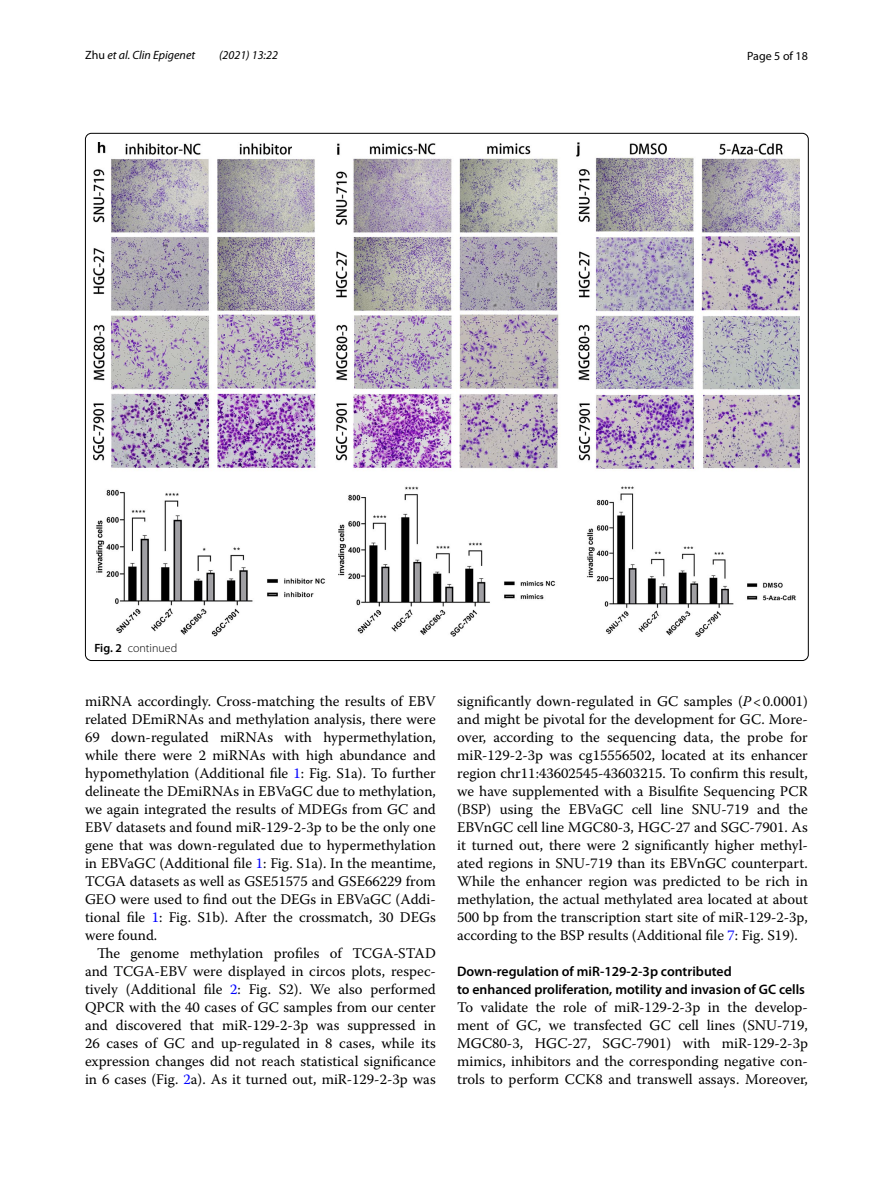
<style>
.page{position:relative;width:893px;height:1187px;background:#fff}
.page>*{position:absolute;margin:0;border:0;box-sizing:border-box;transform-origin:0 0}
.t1{font:14.7px/18px "Warnock Pro";color:#000;text-align:justify}
.t2{font:600 13.8px/18px "Myriad Pro";color:#000}
.t3{font:italic 12px "Myriad Pro";color:#000}
.t4{font:300 12px "Myriad Pro";color:#000}
.t5{font:12px "Myriad Pro";color:#000}
.s1{font-style:normal}
.s2{font-weight:600}
.s3{color:#00f}
.s4{font-style:italic}
</style>
<div class="page">
<img style="left:94px;top:142px;width:706px;height:494px">
<p class="t3" style="left:85px;top:48px;width:112px"><span class="s1">Zhu</span> et al. Clin Epigenet</p>
<p class="t3" style="left:219px;top:48px;width:60px">(2021) 13:22</p>
<p class="t5" style="left:747px;top:48px;width:62px">Page 5 of 18</p>
<p class="t4" style="left:94px;top:641px;width:84px"><span class="s2">Fig. 2</span> continued</p>
<p class="t1" style="left:85px;top:691px;width:352px">miRNA accordingly. Cross-matching the results of EBV related DEmiRNAs and methylation analysis, there were 69 down-regulated miRNAs with hypermethylation, while there were 2 miRNAs with high abundance and hypomethylation (Additional file <span class="s3">1</span>: Fig. S1a). To further delineate the DEmiRNAs in EBVaGC due to methylation, we again integrated the results of MDEGs from GC and EBV datasets and found miR-129-2-3p to be the only one gene that was down-regulated due to hypermethylation in EBVaGC (Additional file <span class="s3">1</span>: Fig. S1a). In the meantime, TCGA datasets as well as GSE51575 and GSE66229 from GEO were used to find out the DEGs in EBVaGC (Addi&shy;tional file <span class="s3">1</span>: Fig. S1b). After the crossmatch, 30 DEGs were found.</p>
<p class="t1" style="left:85px;top:943px;width:352px;text-indent:12px">The genome methylation profiles of TCGA-STAD and TCGA-EBV were displayed in circos plots, respec&shy;tively (Additional file <span class="s3">2</span>: Fig. S2). We also performed QPCR with the 40 cases of GC samples from our center and discovered that miR-129-2-3p was suppressed in 26 cases of GC and up-regulated in 8 cases, while its expression changes did not reach statistical significance in 6 cases (Fig. <span class="s3">2</span>a). As it turned out, miR-129-2-3p was</p>
<p class="t1" style="left:457px;top:691px;width:352px">significantly down-regulated in GC samples (<span class="s4">P</span>&lt;0.0001) and might be pivotal for the development for GC. More&shy;over, according to the sequencing data, the probe for miR-129-2-3p was cg15556502, located at its enhancer region chr11:43602545-43603215. To confirm this result, we have supplemented with a Bisulfite Sequencing PCR (BSP) using the EBVaGC cell line SNU-719 and the EBVnGC cell line MGC80-3, HGC-27 and SGC-7901. As it turned out, there were 2 significantly higher methyl&shy;ated regions in SNU-719 than its EBVnGC counterpart.<br>While the enhancer region was predicted to be rich in methylation, the actual methylated area located at about 500 bp from the transcription start site of miR-129-2-3p, according to the BSP results (Additional file <span class="s3">7</span>: Fig. S19).</p>
<p class="t2" style="left:457px;top:961px;width:349px">Down‑regulation of miR‑129‑2‑3p contributed<br>to enhanced proliferation, motility and invasion of GC cells</p>
<p class="t1" style="left:457px;top:997px;width:352px">To validate the role of miR-129-2-3p in the develop&shy;ment of GC, we transfected GC cell lines (SNU-719, MGC80-3, HGC-27, SGC-7901) with miR-129-2-3p mimics, inhibitors and the corresponding negative con&shy;trols to perform CCK8 and transwell assays. Moreover,</p>
</div>
